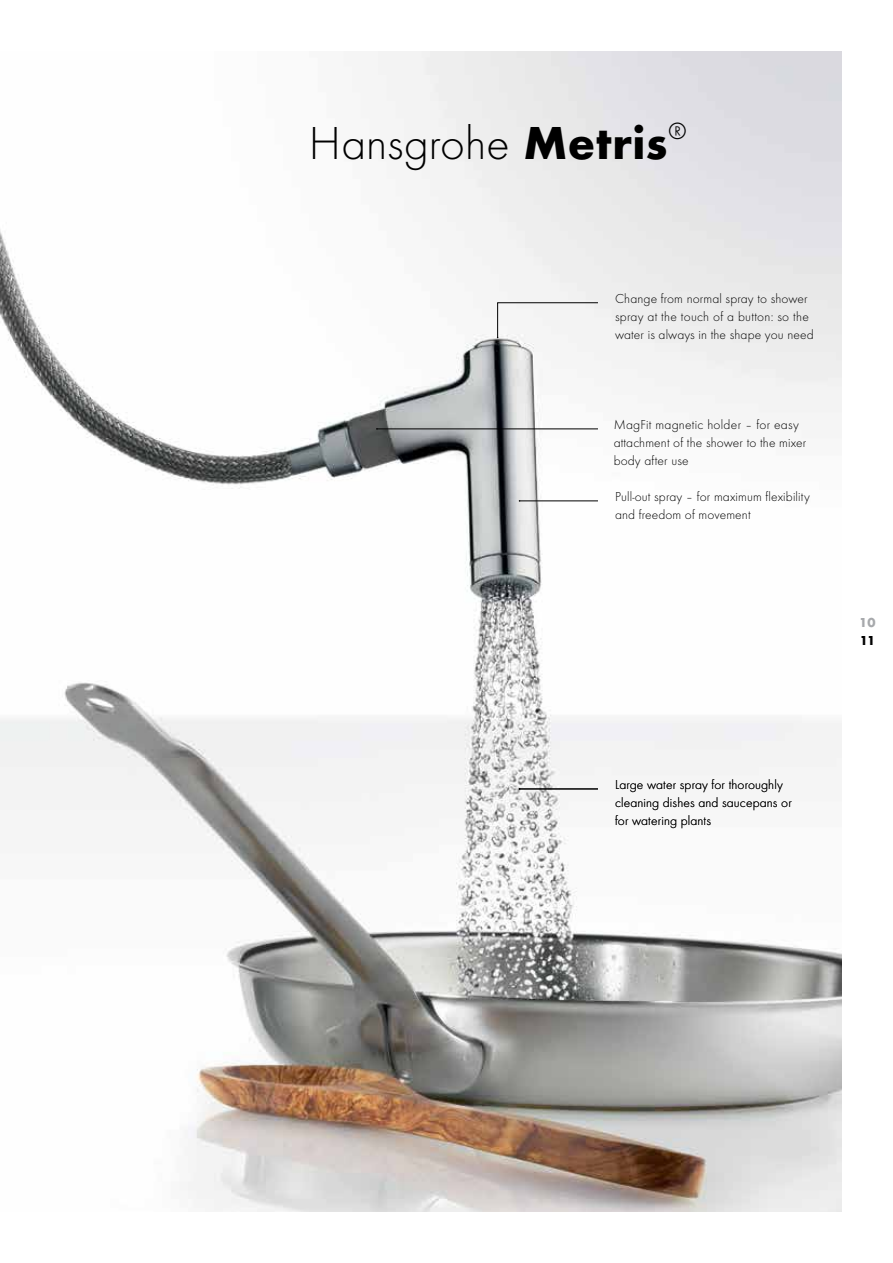
<style>
.page{position:relative;width:893px;height:1263px;background:#fff}
.page>*{position:absolute;margin:0;border:0;box-sizing:border-box;transform-origin:0 0}
.t1{font:300 48px "Futura TOT";color:#000}
.t2{font:300 13.5px/18px "Futura TOT";letter-spacing:.01em;color:#000}
.t3{font:700 13.5px/18px "Futura TOT";color:#a7a9ac}
.s1{font-weight:700}
.s2{color:#000}
</style>
<div class="page">
<img style="left:0;top:51px;width:842px;height:1161px">
<svg style="left:497px;top:302px;width:101px;height:36px"></svg>
<hr style="left:377px;top:429px;width:221px;height:1px;background:#000">
<hr style="left:519px;top:501px;width:79px;height:1px;background:#000">
<hr style="left:519px;top:789px;width:79px;height:1px;background:#000">
<p class="t1" style="left:309px;top:116px;width:379px">Hansgrohe <span class="s1">Metris</span><sup>®</sup></p>
<p class="t2" style="left:615px;top:290px;width:200px">Change from normal spray to shower spray at the touch of a button: so the water is always in the shape you need</p>
<p class="t2" style="left:614px;top:416px;width:194px">MagFit magnetic holder – for easy attachment of the shower to the mixer body after use</p>
<p class="t2" style="left:615px;top:488px;width:196px">Pull-out spray – for maximum flexibility and freedom of movement</p>
<p class="t3" style="left:859px;top:613px;width:18px">10<br><span class="s2">11</span></p>
<p class="t2" style="left:615px;top:776px;width:178px">Large water spray for thoroughly cleaning dishes and saucepans or for watering plants</p>
</div>
